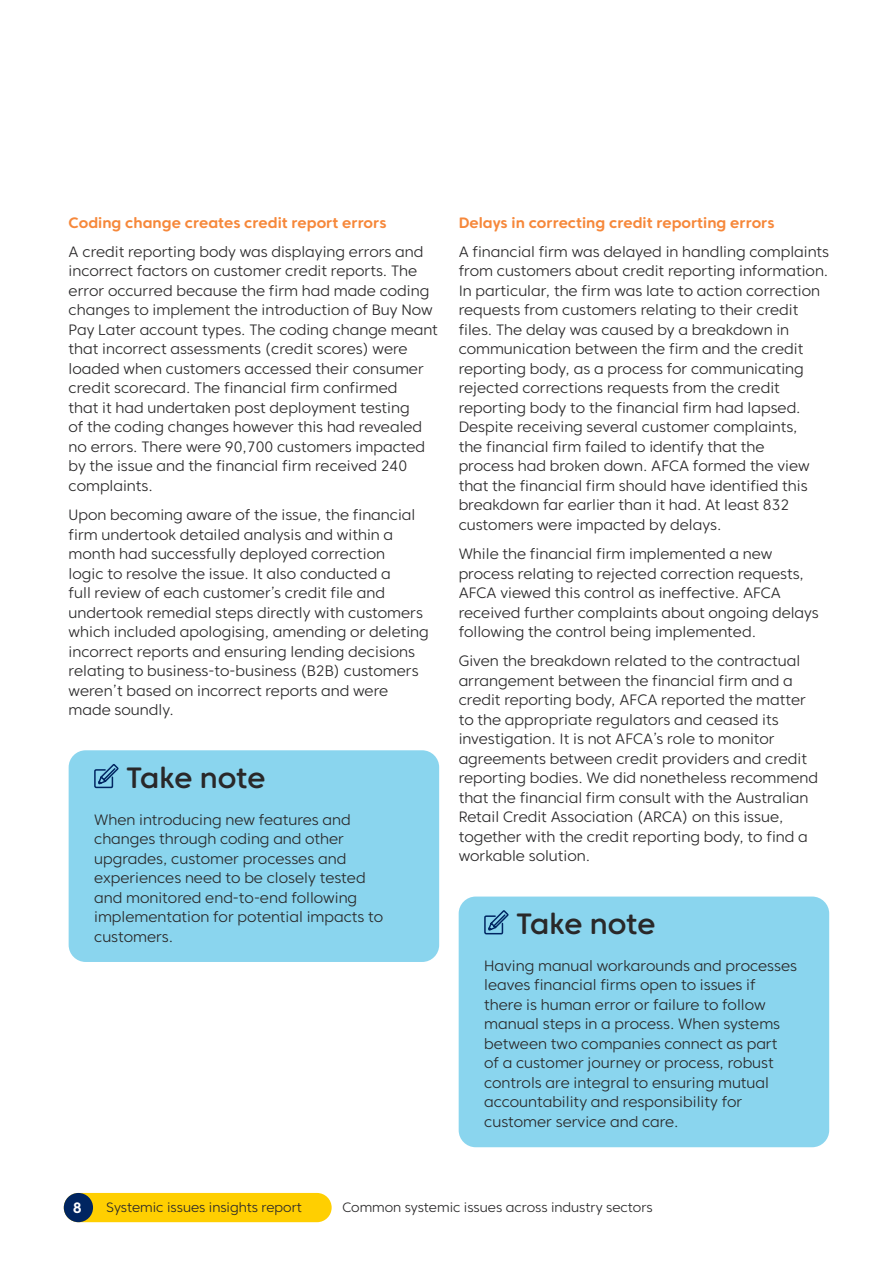
<style>
.page{position:relative;width:893px;height:1263px;background:#fff}
.page>*{position:absolute;margin:0;border:0;box-sizing:border-box;transform-origin:0 0}
.t1{font:500 29.25px "Core Sans CR 55";letter-spacing:-.005em;color:#292829}
.t2{font:300 15px/19.5px "Core Sans CR 35";color:#292829}
.t3{font:700 15px "Core Sans CR 65";color:#f6883b}
.t4{font:700 15px "Core Sans CR 65";color:#fff}
.t5{font:300 13.5px "Core Sans CR 35";color:#292829}
</style>
<div class="page">
<div style="left:69px;top:750px;width:370px;height:212px;background:#8ad5ee;border-radius:17px"></div>
<svg style="left:94px;top:764px;width:25px;height:25px"></svg>
<div style="left:459px;top:896px;width:370px;height:251px;background:#8ad5ee;border-radius:17px"></div>
<svg style="left:484px;top:910px;width:25px;height:25px"></svg>
<div style="left:64px;top:1193px;width:268px;height:29px;background:#ffcf01;border-radius:15px"></div>
<div style="left:64px;top:1193px;width:29px;height:29px;background:#002561;border-radius:50%"></div>
<p class="t3" style="left:69px;top:213px;width:319px">Coding change creates credit report errors</p>
<p class="t2" style="left:69px;top:242px;width:371px">A credit reporting body was displaying errors and incorrect factors on customer credit reports. The error occurred because the firm had made coding changes to implement the introduction of Buy Now Pay Later account types. The coding change meant that incorrect assessments (credit scores) were loaded when customers accessed their consumer credit scorecard. The financial firm confirmed<br>that it had undertaken post deployment testing<br>of the coding changes however this had revealed no errors. There were 90,700 customers impacted by the issue and the financial firm received 240 complaints.</p>
<p class="t2" style="left:69px;top:505px;width:362px">Upon becoming aware of the issue, the financial firm undertook detailed analysis and within a month had successfully deployed correction<br>logic to resolve the issue. It also conducted a<br>full review of each customer’s credit file and undertook remedial steps directly with customers which included apologising, amending or deleting incorrect reports and ensuring lending decisions relating to business-to-business (B2B) customers weren’t based on incorrect reports and were made soundly.</p>
<h1 class="t1" style="left:126px;top:760px;width:141px">Take note</h1>
<p class="t2" style="left:94px;top:809px;width:291px">When introducing new features and changes through coding and other upgrades, customer processes and experiences need to be closely tested and monitored end-to-end following implementation for potential impacts to customers.</p>
<p class="t3" style="left:459px;top:213px;width:317px">Delays in correcting credit reporting errors</p>
<p class="t2" style="left:459px;top:242px;width:372px">A financial firm was delayed in handling complaints from customers about credit reporting information.<br>In particular, the firm was late to action correction requests from customers relating to their credit files. The delay was caused by a breakdown in communication between the firm and the credit reporting body, as a process for communicating rejected corrections requests from the credit reporting body to the financial firm had lapsed.<br>Despite receiving several customer complaints,<br>the financial firm failed to identify that the<br>process had broken down. AFCA formed the view that the financial firm should have identified this breakdown far earlier than it had. At least 832 customers were impacted by delays.</p>
<p class="t2" style="left:459px;top:544px;width:362px">While the financial firm implemented a new process relating to rejected correction requests, AFCA viewed this control as ineffective. AFCA received further complaints about ongoing delays following the control being implemented.</p>
<p class="t2" style="left:459px;top:651px;width:361px">Given the breakdown related to the contractual arrangement between the financial firm and a credit reporting body, AFCA reported the matter to the appropriate regulators and ceased its investigation. It is not AFCA’s role to monitor agreements between credit providers and credit reporting bodies. We did nonetheless recommend that the financial firm consult with the Australian Retail Credit Association (ARCA) on this issue, together with the credit reporting body, to find a workable solution.</p>
<h1 class="t1" style="left:516px;top:906px;width:141px">Take note</h1>
<p class="t2" style="left:484px;top:956px;width:314px">Having manual workarounds and processes leaves financial firms open to issues if there is human error or failure to follow manual steps in a process. When systems between two companies connect as part<br>of a customer journey or process, robust controls are integral to ensuring mutual accountability and responsibility for customer service and care.</p>
<p class="t4" style="left:73px;top:1198px;width:11px">8</p>
<p class="t5" style="left:106px;top:1199px;width:197px">Systemic issues insights report</p>
<p class="t5" style="left:342px;top:1199px;width:312px">Common systemic issues across industry sectors</p>
</div>
